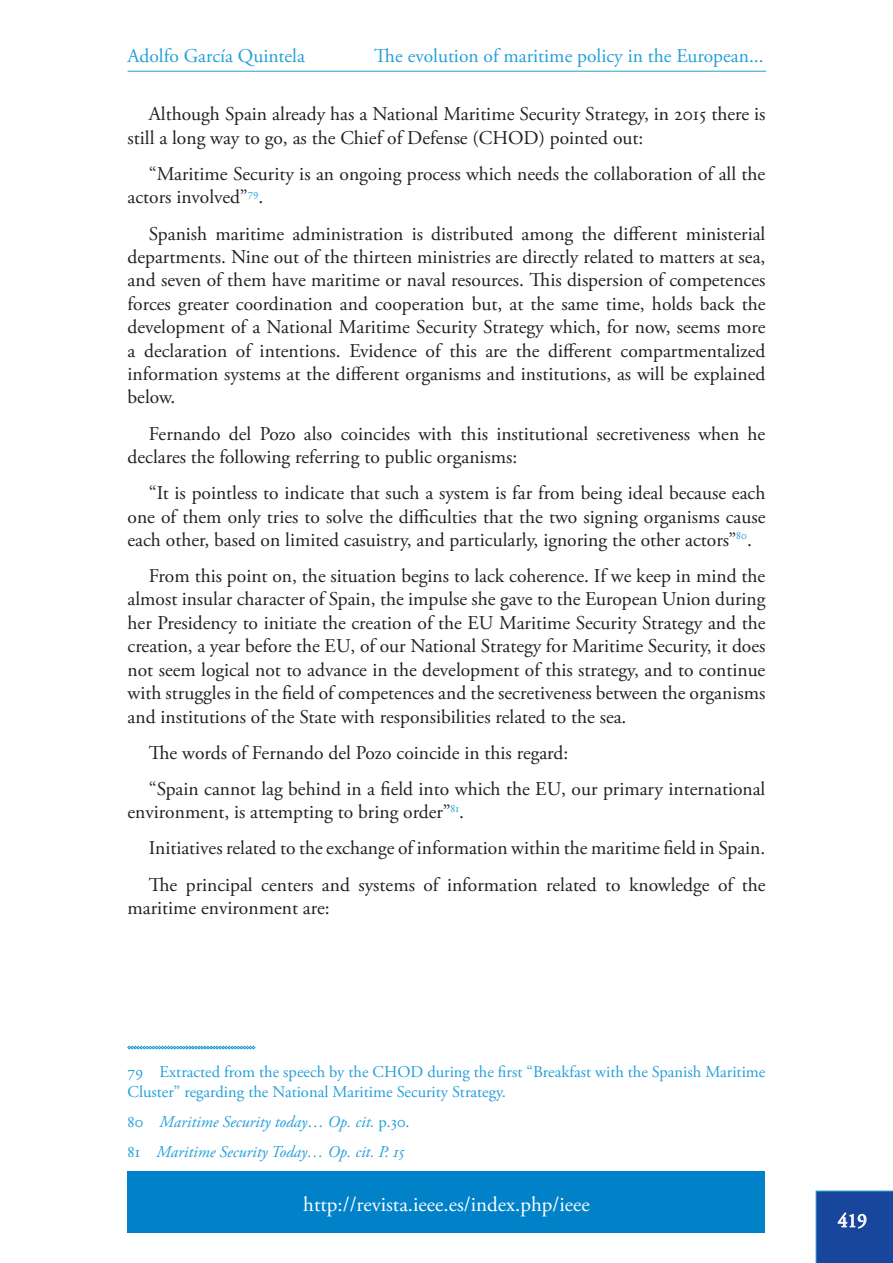
<style>
.page{position:relative;width:893px;height:1263px;background:#fff}
.page>*{position:absolute;margin:0;border:0;box-sizing:border-box;transform-origin:0 0}
.t1{font:21px "Adobe Garamond Pro";color:#fff}
.IEEE_parrafoNormal{font:19.5px/23.4px "Adobe Garamond Pro";color:#231f20}
.t2{font:19.5px "Adobe Garamond Pro";color:#249fd9}
.t3{font:19.5px "Adobe Garamond Pro";color:#fff}
.IEEE_notasPie{font:16.5px/19.8px "Adobe Garamond Pro";color:#249fd9}
.IEEE_notasPie-2{font:italic 16.5px "Adobe Garamond Pro";color:#249fd9}
.s1{font-style:normal}
</style>
<div class="page">
<svg style="left:816px;top:1191px;width:77px;height:72px;background:#1e4ca0"></svg>
<div style="left:128px;top:1171px;width:637px;height:62px;background:#0081c8"></div>
<hr style="left:128px;top:71px;width:638px;height:1px;background:#249fd9">
<svg style="left:127px;top:1046px;width:128px;height:3px"></svg>
<p class="t2" style="left:128px;top:44px;width:179px">Adolfo García Quintela</p>
<p class="t2" style="left:374px;top:44px;width:391px">The evolution of maritime policy in the European...</p>
<p class="IEEE_parrafoNormal" style="left:128px;top:103px;width:639px;text-indent:21px">Although Spain already has a National Maritime Security Strategy, in 2015 there is still a long way to go, as the Chief of Defense (CHOD) pointed out:</p>
<p class="IEEE_parrafoNormal" style="left:128px;top:163px;width:639px;text-indent:21px">“Maritime Security is an ongoing process which needs the collaboration of all the actors involved”<sup>79</sup>.</p>
<p class="IEEE_parrafoNormal" style="left:128px;top:222px;width:639px;text-align:justify;text-indent:21px">Spanish maritime administration is distributed among the different ministerial departments. Nine out of the thirteen ministries are directly related to matters at sea, and seven of them have maritime or naval resources. This dispersion of competences forces greater coordination and cooperation but, at the same time, holds back the development of a National Maritime Security Strategy which, for now, seems more a declaration of intentions. Evidence of this are the different compartmentalized information systems at the different organisms and institutions, as will be explained below.</p>
<p class="IEEE_parrafoNormal" style="left:128px;top:422px;width:639px;text-indent:21px">Fernando del Pozo also coincides with this institutional secretiveness when he declares the following referring to public organisms:</p>
<p class="IEEE_parrafoNormal" style="left:128px;top:482px;width:639px;text-align:justify;text-indent:21px">“It is pointless to indicate that such a system is far from being ideal because each one of them only tries to solve the difficulties that the two signing organisms cause each other, based on limited casuistry, and particularly, ignoring the other actors”<sup>80</sup>.</p>
<p class="IEEE_parrafoNormal" style="left:128px;top:565px;width:639px;text-align:justify;text-indent:21px">From this point on, the situation begins to lack coherence. If we keep in mind the almost insular character of Spain, the impulse she gave to the European Union during her Presidency to initiate the creation of the EU Maritime Security Strategy and the creation, a year before the EU, of our National Strategy for Maritime Security, it does not seem logical not to advance in the development of this strategy, and to continue with struggles in the field of competences and the secretiveness between the organisms and institutions of the State with responsibilities related to the sea.</p>
<p class="IEEE_parrafoNormal" style="left:149px;top:741px;width:421px">The words of Fernando del Pozo coincide in this regard:</p>
<p class="IEEE_parrafoNormal" style="left:128px;top:778px;width:639px;text-indent:21px">“Spain cannot lag behind in a field into which the EU, our primary international environment, is attempting to bring order”<sup>81</sup>.</p>
<p class="IEEE_parrafoNormal" style="left:149px;top:837px;width:618px">Initiatives related to the exchange of information within the maritime field in Spain.</p>
<p class="IEEE_parrafoNormal" style="left:128px;top:873px;width:639px;text-indent:21px">The principal centers and systems of information related to knowledge of the maritime environment are:</p>
<p class="IEEE_notasPie" style="left:128px;top:1063px;width:639px">79 Extracted from the speech by the CHOD during the first “Breakfast with the Spanish Maritime<br>Cluster” regarding the National Maritime Security Strategy.</p>
<p class="IEEE_notasPie-2" style="left:128px;top:1112px;width:284px"><span class="s1">80</span> Maritime Security today<span class="s1">…</span> Op. cit. <span class="s1">p.30.</span></p>
<p class="IEEE_notasPie-2" style="left:128px;top:1141px;width:278px"><span class="s1">81</span> Maritime Security Today… Op. cit. P. 15</p>
<p class="t1" style="left:303px;top:1191px;width:288px">http://revista.ieee.es/index.php/ieee</p>
<p class="t3" style="left:838px;top:1209px;width:31px">419</p>
</div>
